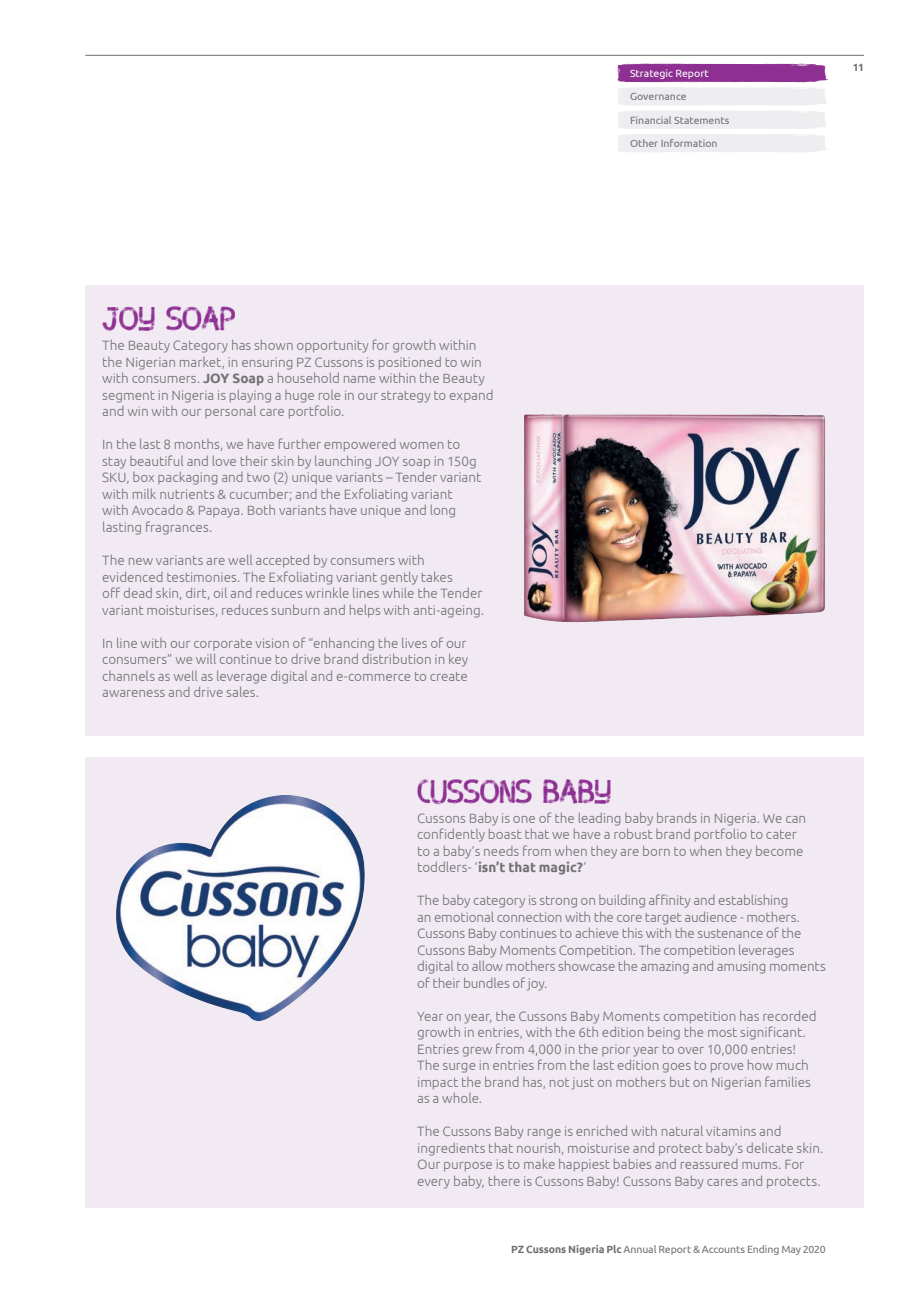
<style>
.page{position:relative;width:911px;height:1296px;background:#fff}
.page>*{position:absolute;margin:0;border:0;box-sizing:border-box;transform-origin:0 0}
.t1{font:27px "BRUX";letter-spacing:-.025em;color:#8d3092}
.t2{font:300 13.5px/16.5px "Ubuntu";color:#717074}
.t3{font:10.5px "Ubuntu";color:#717074}
.t4{font:10.5px "Ubuntu";color:#fff}
.t5{font:700 10.5px "Ubuntu";color:#717074}
.s1{font-weight:700}
</style>
<div class="page">
<div style="left:85px;top:285px;width:778px;height:450px;background:#f1eaf3"></div>
<div style="left:85px;top:757px;width:778px;height:450px;background:#f1eaf3"></div>
<img style="left:116px;top:795px;width:249px;height:225px">
<img style="left:524px;top:344px;width:340px;height:328px">
<hr style="left:85px;top:55px;width:778px;height:1px;background:#717074">
<svg style="left:617px;top:64px;width:210px;height:88px"></svg>
<p class="t4" style="left:629px;top:67px;width:80px">Strategic Report</p>
<p class="t3" style="left:629px;top:113px;width:101px">Financial Statements</p>
<p class="t3" style="left:629px;top:137px;width:89px">Other Information</p>
<p class="t3" style="left:629px;top:90px;width:58px">Governance</p>
<p class="t5" style="left:852px;top:61px;width:13px">11</p>
<h1 class="t1" style="left:102px;top:300px;width:135px">JOY SOAP</h1>
<p class="t2" style="left:102px;top:337px;width:393px">The Beauty Category has shown opportunity for growth within the Nigerian market, in ensuring PZ Cussons is positioned to win with consumers. <span class="s1">JOY Soap</span> a household name within the Beauty segment in Nigeria is playing a huge role in our strategy to expand and win with our personal care portfolio.</p>
<p class="t2" style="left:102px;top:436px;width:380px">In the last 8 months, we have further empowered women to stay beautiful and love their skin by launching JOY soap in 150g SKU, box packaging and two (2) unique variants – Tender variant with milk nutrients &amp; cucumber; and the Exfoliating variant with Avocado &amp; Papaya. Both variants have unique and long lasting fragrances.</p>
<p class="t2" style="left:102px;top:551px;width:383px">The new variants are well accepted by consumers with evidenced testimonies. The Exfoliating variant gently takes<br>off dead skin, dirt, oil and reduces wrinkle lines while the Tender variant moisturises, reduces sunburn and helps with anti-ageing.</p>
<p class="t2" style="left:102px;top:634px;width:367px">In line with our corporate vision of “enhancing the lives of our consumers” we will continue to drive brand distribution in key channels as well as leverage digital and e-commerce to create awareness and drive sales.</p>
<h1 class="t1" style="left:417px;top:772px;width:196px">CUSSONS BABY</h1>
<p class="t2" style="left:417px;top:809px;width:390px">Cussons Baby is one of the leading baby brands in Nigeria. We can confidently boast that we have a robust brand portfolio to cater to a baby’s needs from when they are born to when they become toddlers- ‘<span class="s1">isn’t that magic?</span>’</p>
<p class="t2" style="left:417px;top:891px;width:410px">The baby category is strong on building affinity and establishing<br>an emotional connection with the core target audience - mothers.<br>Cussons Baby continues to achieve this with the sustenance of the Cussons Baby Moments Competition. The competition leverages digital to allow mothers showcase the amazing and amusing moments of their bundles of joy.</p>
<p class="t2" style="left:417px;top:1007px;width:401px">Year on year, the Cussons Baby Moments competition has recorded growth in entries, with the 6th edition being the most significant.<br>Entries grew from 4,000 in the prior year to over 10,000 entries!<br>The surge in entries from the last edition goes to prove how much impact the brand has, not just on mothers but on Nigerian families as a whole.</p>
<p class="t2" style="left:417px;top:1122px;width:407px">The Cussons Baby range is enriched with natural vitamins and ingredients that nourish, moisturise and protect baby’s delicate skin.<br>Our purpose is to make happiest babies and reassured mums. For every baby, there is Cussons Baby! Cussons Baby cares and protects.</p>
<p class="t3" style="left:511px;top:1243px;width:316px"><span class="s1">PZ Cussons Nigeria Plc</span> Annual Report &amp; Accounts Ending May 2020</p>
</div>
